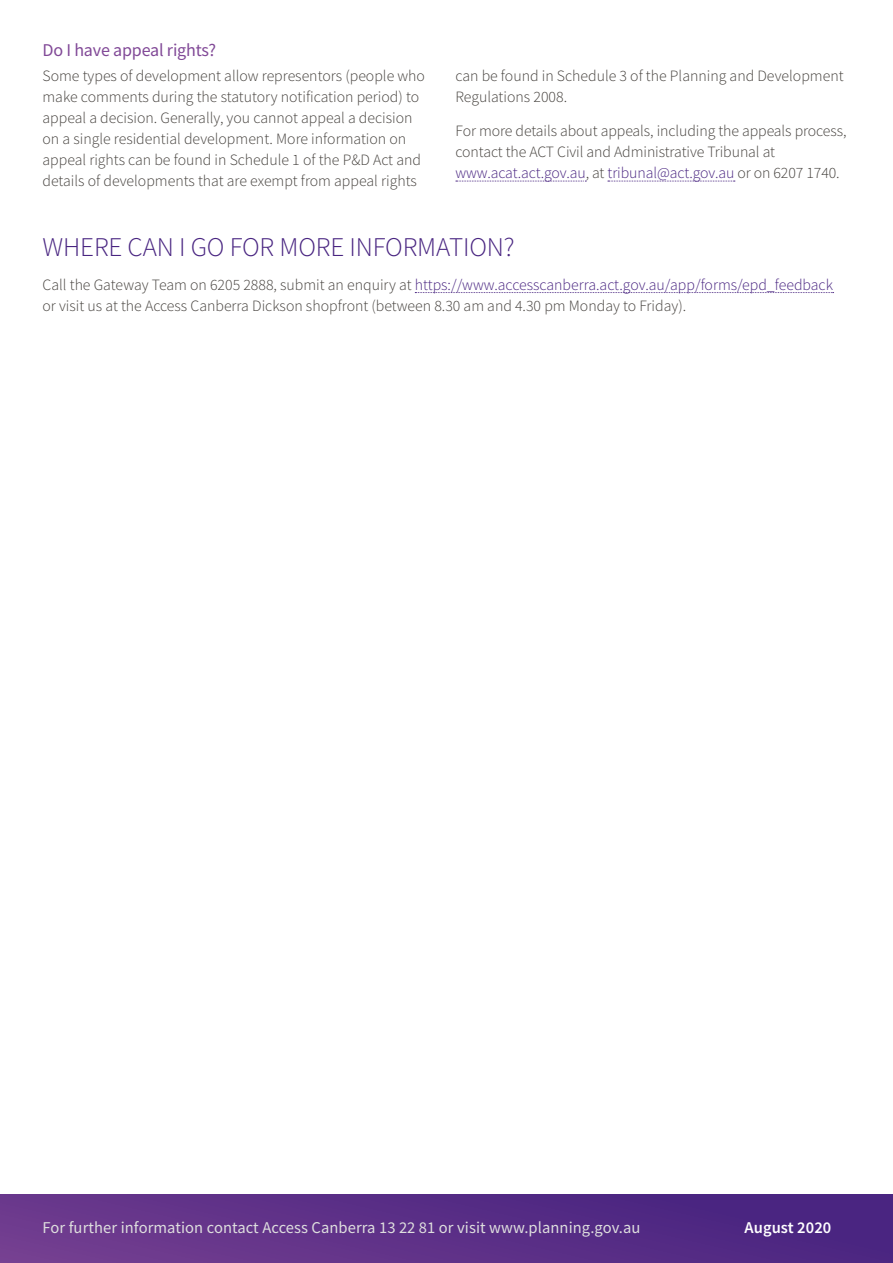
<style>
.page{position:relative;width:893px;height:1263px;background:#fff}
.page>*{position:absolute;margin:0;border:0;box-sizing:border-box;transform-origin:0 0}
.HEADING_2_-_CBR{font:300 27px "Source Sans Pro";letter-spacing:-.005em;color:#492581}
.HEADING_3_-_CBR{font:18px "Source Sans Pro";letter-spacing:-.01em;color:#814997}
.t1{font:16.5px "Source Sans Pro";letter-spacing:.005em;color:#dedede}
.t2{font:600 16.5px "Source Sans Pro";letter-spacing:.005em;color:#fff}
.BODY_-_CBR{font:300 15.75px/21px "Source Sans Pro";color:#45413d}
.s1{color:#492581}
</style>
<div class="page">
<div style="left:0;top:1195px;width:893px;height:68px;background:linear-gradient(to right,#6f3c8e,#472380)"></div>
<svg style="left:456px;top:181px;width:130px;height:1px"></svg>
<svg style="left:608px;top:181px;width:127px;height:1px"></svg>
<svg style="left:415px;top:292px;width:419px;height:1px"></svg>
<h3 class="HEADING_3_-_CBR" style="left:43px;top:39px;width:175px">Do I have appeal rights?</h3>
<p class="BODY_-_CBR" style="left:43px;top:66px;width:384px">Some types of development allow representors (people who make comments during the statutory notification period) to appeal a decision. Generally, you cannot appeal a decision on a single residential development. More information on appeal rights can be found in Schedule 1 of the P&amp;D Act and details of developments that are exempt from appeal rights</p>
<p class="BODY_-_CBR" style="left:455px;top:66px;width:390px">can be found in Schedule 3 of the Planning and Development<br>Regulations 2008.</p>
<p class="BODY_-_CBR" style="left:455px;top:120px;width:393px">For more details about appeals, including the appeals process, contact the ACT Civil and Administrative Tribunal at <span class="s1">www.acat.act.gov.au</span>, at <span class="s1">tribunal@act.gov.au</span> or on 6207 1740.</p>
<h2 class="HEADING_2_-_CBR" style="left:43px;top:230px;width:474px">WHERE CAN I GO FOR MORE INFORMATION?</h2>
<p class="BODY_-_CBR" style="left:43px;top:274px;width:792px">Call the Gateway Team on 6205 2888, submit an enquiry at <span class="s1">https://www.accesscanberra.act.gov.au/app/forms/epd_feedback </span>or visit us at the Access Canberra Dickson shopfront (between 8.30 am and 4.30 pm Monday to Friday).</p>
<p class="t1" style="left:43px;top:1217px;width:599px">For further information contact Access Canberra 13 22 81 or visit www.planning.gov.au</p>
<p class="t2" style="left:745px;top:1216px;width:88px">August 2020</p>
</div>
